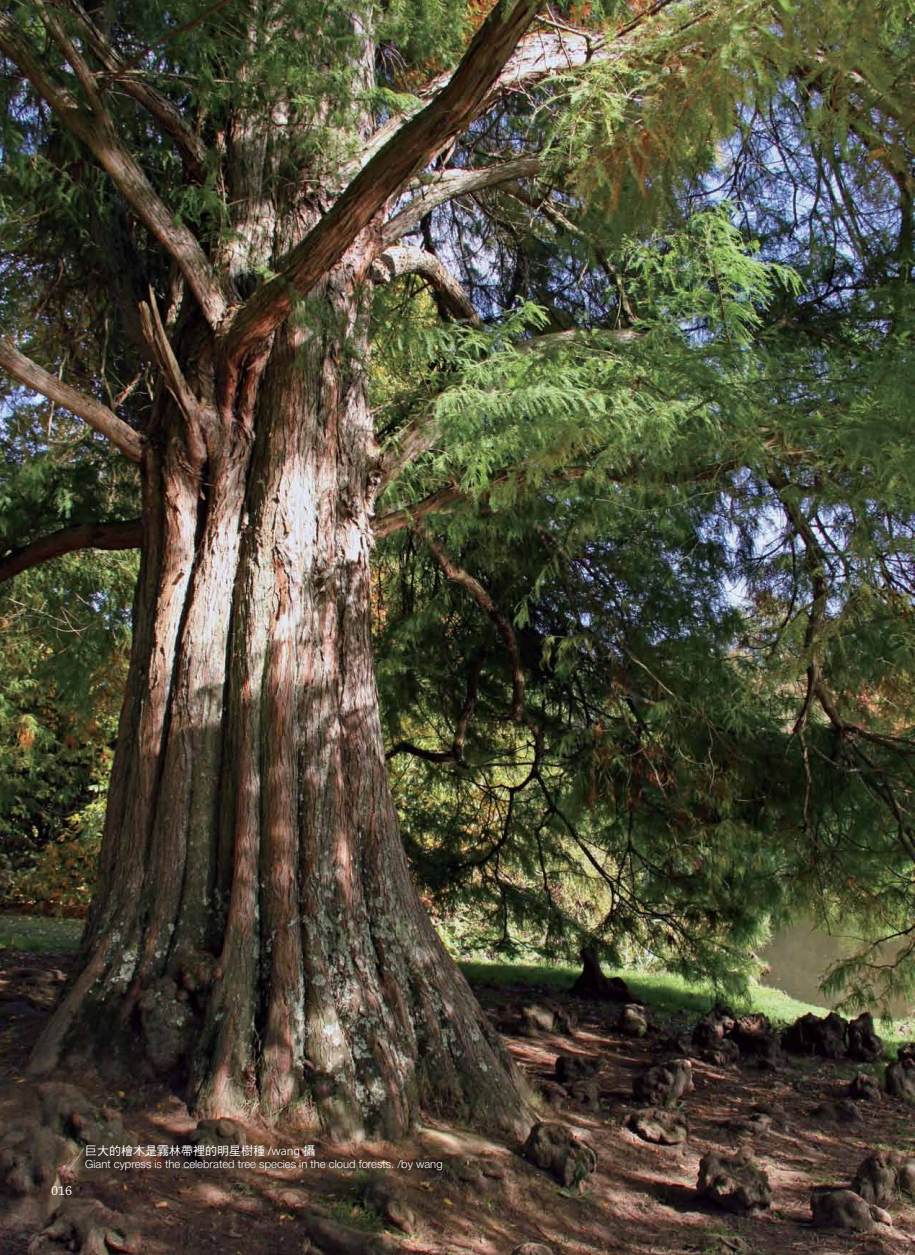
<style>
.page{position:relative;width:915px;height:1255px;background:#fff}
.page>*{position:absolute;margin:0;border:0;box-sizing:border-box;transform-origin:0 0}
.t1{font:13.5px "Chaparral Pro";color:#fff}
.t2{font:12px "DF Hei Std W5";color:#fff}
.t3{font:300 11.25px "Helvetica Neue LT Std";color:#fff}
.s1{font-family:"Frutiger LT Std";font-weight:300}
</style>
<div class="page">
<img style="left:0;top:0;width:914px;height:1254px">
<p class="t1" style="left:51px;top:1183px;width:23px">016</p>
<p class="t2" style="left:85px;top:1143px;width:232px">巨大的檜木是霧林帶裡的明星樹種 <span class="s1">/wang</span> 攝</p>
<p class="t3" style="left:85px;top:1156px;width:359px">Giant cypress is the celebrated tree species in the cloud forests. /by wang</p>
</div>
